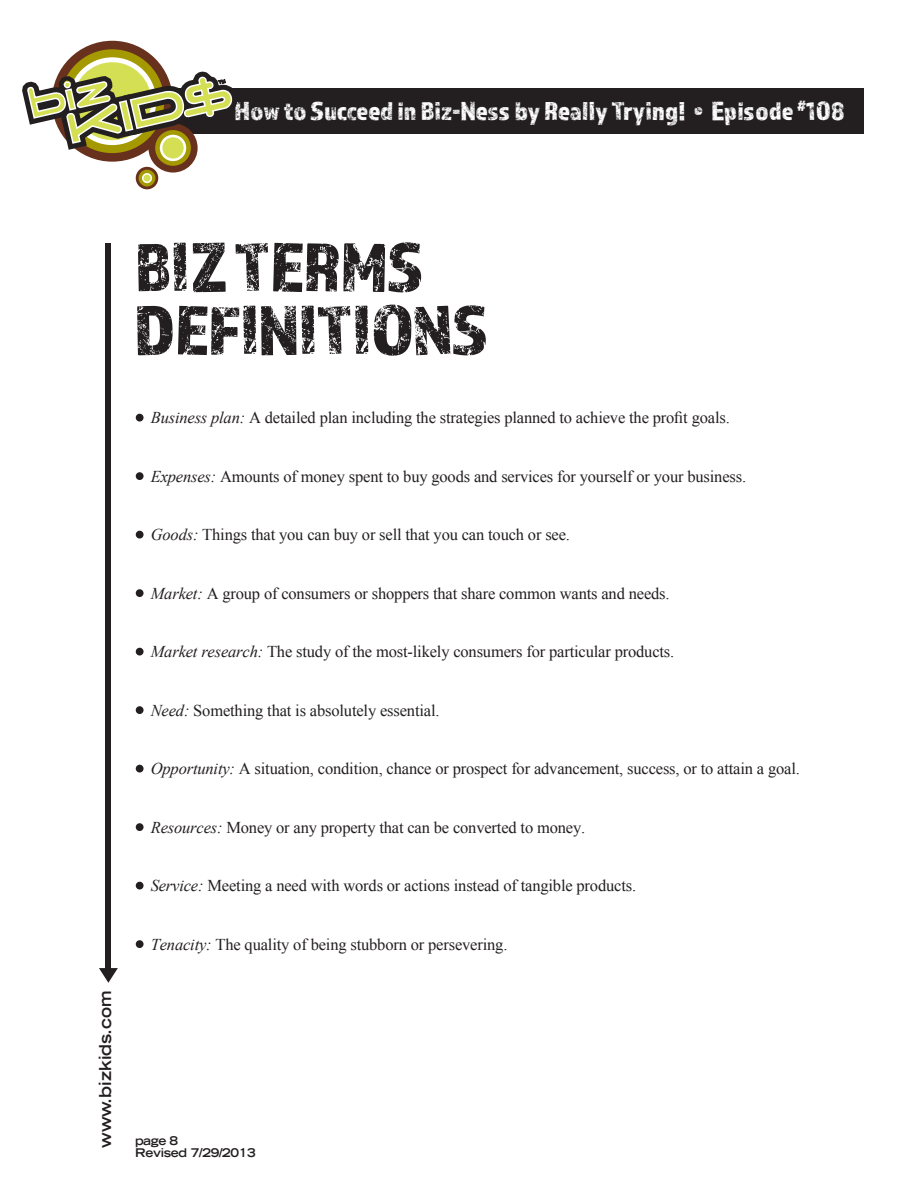
<style>
.page{position:relative;width:918px;height:1188px;background:#fff}
.page>*{position:absolute;margin:0;border:0;box-sizing:border-box;transform-origin:0 0}
.t1{font:72px/63px "Almaq Rough";letter-spacing:-.01em;color:#231f20}
.t2{font:27px "Almaq Rough";color:#fff}
.t3{font:16.5px "Times New Roman";letter-spacing:-.01em;color:#231f20}
.t4{font:700 expanded 16.5px "Trade Gothic LT Std";color:#231f20}
.t5{font:700 expanded 12px/12px "Trade Gothic LT Std";letter-spacing:-.025em;color:#231f20}
.s1{font-style:italic}
</style>
<div class="page">
<div style="left:99px;top:88px;width:765px;height:45px;background:#231f20"></div>
<div style="left:106px;top:243px;width:5px;height:730px;background:#231f20"></div>
<svg style="left:99px;top:968px;width:19px;height:15px"></svg>
<svg style="left:22px;top:40px;width:215px;height:150px"></svg>
<div style="left:136px;top:414px;width:8px;height:8px;background:#231f20;border-radius:50%"></div>
<div style="left:136px;top:472px;width:8px;height:8px;background:#231f20;border-radius:50%"></div>
<div style="left:136px;top:531px;width:8px;height:8px;background:#231f20;border-radius:50%"></div>
<div style="left:136px;top:589px;width:8px;height:8px;background:#231f20;border-radius:50%"></div>
<div style="left:136px;top:648px;width:8px;height:8px;background:#231f20;border-radius:50%"></div>
<div style="left:136px;top:706px;width:8px;height:8px;background:#231f20;border-radius:50%"></div>
<div style="left:136px;top:765px;width:8px;height:8px;background:#231f20;border-radius:50%"></div>
<div style="left:136px;top:823px;width:8px;height:8px;background:#231f20;border-radius:50%"></div>
<div style="left:136px;top:882px;width:8px;height:8px;background:#231f20;border-radius:50%"></div>
<div style="left:136px;top:940px;width:8px;height:8px;background:#231f20;border-radius:50%"></div>
<h2 class="t2" style="left:235px;top:95px;width:612px">How to Succeed in Biz-Ness by Really Trying! • Episode <sup>#</sup>108</h2>
<p class="t4" style="left:95px;top:1148px;width:159px;rotate:-90deg">www.bizkids.com</p>
<p class="t1" style="left:135px;top:234px;width:355px">BIZ TERMS<br>DEFINITIONS</p>
<p class="t3" style="left:151px;top:406px;width:581px"><span class="s1">Business plan:</span> A detailed plan including the strategies planned to achieve the profit goals.</p>
<p class="t3" style="left:151px;top:465px;width:597px"><span class="s1">Expenses:</span> Amounts of money spent to buy goods and services for yourself or your business.</p>
<p class="t3" style="left:151px;top:523px;width:421px"><span class="s1">Goods:</span> Things that you can buy or sell that you can touch or see.</p>
<p class="t3" style="left:151px;top:582px;width:520px"><span class="s1">Market:</span> A group of consumers or shoppers that share common wants and needs.</p>
<p class="t3" style="left:151px;top:640px;width:525px"><span class="s1">Market research:</span> The study of the most-likely consumers for particular products.</p>
<p class="t3" style="left:151px;top:699px;width:290px"><span class="s1">Need:</span> Something that is absolutely essential.</p>
<p class="t3" style="left:151px;top:757px;width:651px"><span class="s1">Opportunity:</span> A situation, condition, chance or prospect for advancement, success, or to attain a goal.</p>
<p class="t3" style="left:151px;top:816px;width:436px"><span class="s1">Resources:</span> Money or any property that can be converted to money.</p>
<p class="t3" style="left:151px;top:874px;width:487px"><span class="s1">Service:</span> Meeting a need with words or actions instead of tangible products.</p>
<p class="t3" style="left:151px;top:933px;width:358px"><span class="s1">Tenacity:</span> The quality of being stubborn or persevering.</p>
<p class="t5" style="left:135px;top:1135px;width:122px">page 8<br>Revised 7/29/2013</p>
</div>
